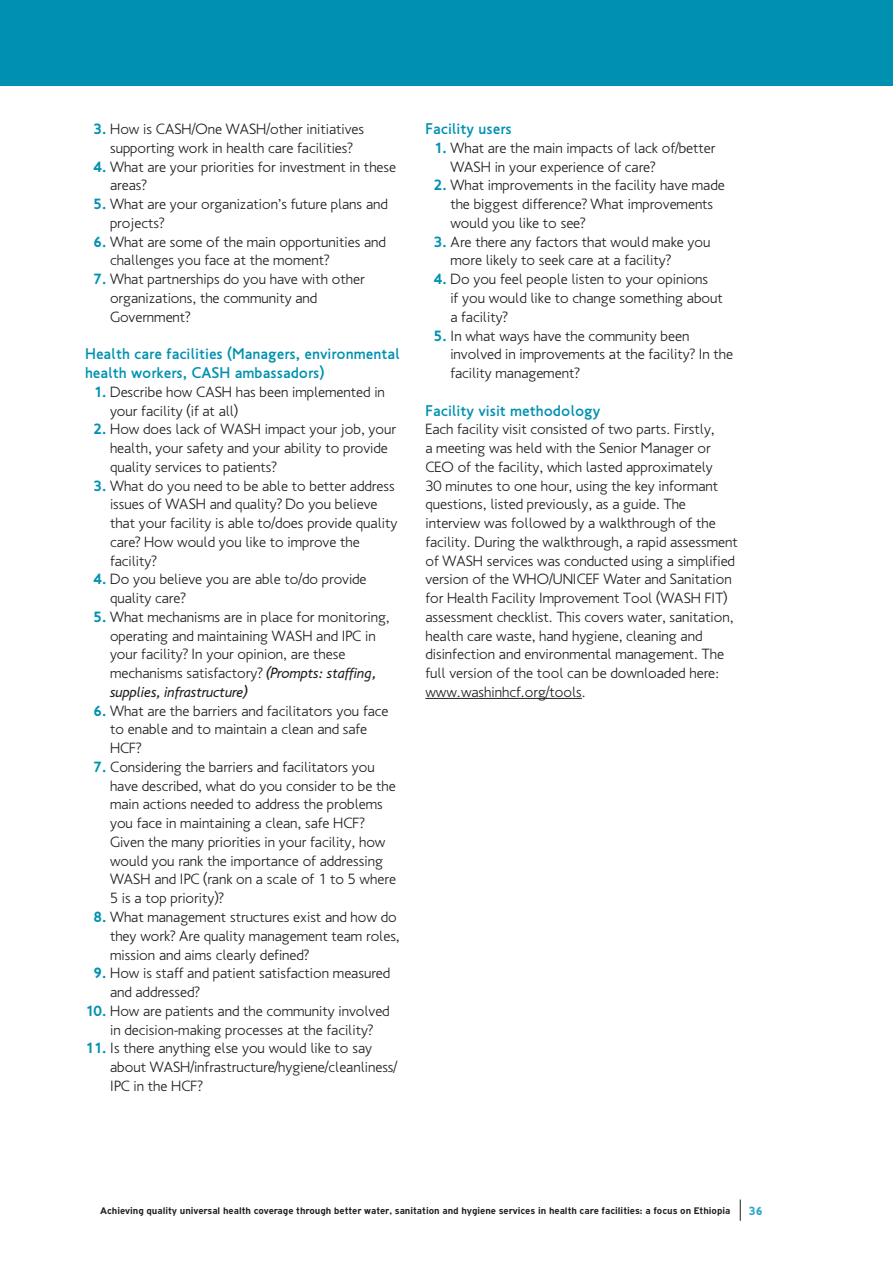
<style>
.page{position:relative;width:893px;height:1262px;background:#fff}
.page>*{position:absolute;margin:0;border:0;box-sizing:border-box;transform-origin:0 0}
.t1{font:500 15.75px/18.8px "PF Transport";color:#0091b0}
.t2{font:300 15px/18.8px "PF Transport";color:#231f20}
.t3{font:900 12px "PF Transport";color:#31a9c8}
.t4{font:700 10.2px "PF Highway Gothic";color:#231f20}
.s1{font-weight:700;color:#0091b0}
.s2{font-weight:400;font-style:italic}
</style>
<div class="page">
<hr style="left:425px;top:698px;width:157px;height:1px;background:#231f20">
<svg style="left:739px;top:1199px;width:1px;height:21px"></svg>
<div style="left:0;top:0;width:892px;height:85px;background:#0091b0"></div>
<p class="t2" style="left:94px;top:121px;width:272px;text-align:center"><span class="s1">3.</span> How is CASH/One WASH/other initiatives supporting work in health care facilities?</p>
<p class="t2" style="left:110px;top:159px;width:287px;text-indent:-16px"><span class="s1">4.</span> What are your priorities for investment in these areas?</p>
<p class="t2" style="left:110px;top:196px;width:279px;text-indent:-16px"><span class="s1">5.</span> What are your organization’s future plans and projects?</p>
<p class="t2" style="left:110px;top:234px;width:277px;text-indent:-16px"><span class="s1">6.</span> What are some of the main opportunities and challenges you face at the moment?</p>
<p class="t2" style="left:110px;top:271px;width:256px;text-indent:-16px"><span class="s1">7.</span> What partnerships do you have with other organizations, the community and<br>Government?</p>
<p class="t1" style="left:85px;top:346px;width:316px">Health care facilities (Managers, environmental health workers, CASH ambassadors)</p>
<p class="t2" style="left:110px;top:384px;width:276px;text-indent:-16px"><span class="s1">1.</span> Describe how CASH has been implemented in your facility (if at all)</p>
<p class="t2" style="left:110px;top:421px;width:287px;text-indent:-16px"><span class="s1">2.</span> How does lack of WASH impact your job, your health, your safety and your ability to provide quality services to patients?</p>
<p class="t2" style="left:110px;top:478px;width:289px;text-indent:-16px"><span class="s1">3.</span> What do you need to be able to better address issues of WASH and quality? Do you believe that your facility is able to/does provide quality care? How would you like to improve the facility?</p>
<p class="t2" style="left:110px;top:571px;width:258px;text-indent:-16px"><span class="s1">4.</span> Do you believe you are able to/do provide quality care?</p>
<p class="t2" style="left:110px;top:609px;width:281px;text-indent:-16px"><span class="s1">5.</span> What mechanisms are in place for monitoring, operating and maintaining WASH and IPC in your facility? In your opinion, are these mechanisms satisfactory? <span class="s2">(Prompts: staffing, supplies, infrastructure)</span></p>
<p class="t2" style="left:110px;top:703px;width:280px;text-indent:-16px"><span class="s1">6.</span> What are the barriers and facilitators you face to enable and to maintain a clean and safe<br>HCF?</p>
<p class="t2" style="left:110px;top:759px;width:287px;text-indent:-16px"><span class="s1">7.</span> Considering the barriers and facilitators you have described, what do you consider to be the main actions needed to address the problems you face in maintaining a clean, safe HCF?<br>Given the many priorities in your facility, how would you rank the importance of addressing WASH and IPC (rank on a scale of 1 to 5 where 5 is a top priority)?</p>
<p class="t2" style="left:110px;top:909px;width:291px;text-indent:-16px"><span class="s1">8.</span> What management structures exist and how do they work? Are quality management team roles, mission and aims clearly defined?</p>
<p class="t2" style="left:110px;top:965px;width:282px;text-indent:-16px"><span class="s1">9.</span> How is staff and patient satisfaction measured and addressed?</p>
<p class="t2" style="left:85px;top:1003px;width:306px;text-align:center"><span class="s1">10.</span> How are patients and the community involved in decision-making processes at the facility?</p>
<p class="t2" style="left:110px;top:1040px;width:288px;text-indent:-25px"><span class="s1">11.</span> Is there anything else you would like to say about WASH/infrastructure/hygiene/cleanliness/<br>IPC in the HCF?</p>
<p class="t1" style="left:425px;top:121px;width:88px">Facility users</p>
<p class="t2" style="left:450px;top:140px;width:266px;text-indent:-16px"><span class="s1">1.</span> What are the main impacts of lack of/better<br>WASH in your experience of care?</p>
<p class="t2" style="left:450px;top:178px;width:276px;text-indent:-16px"><span class="s1">2.</span> What improvements in the facility have made the biggest difference? What improvements would you like to see?</p>
<p class="t2" style="left:450px;top:234px;width:261px;text-indent:-16px"><span class="s1">3.</span> Are there any factors that would make you more likely to seek care at a facility?</p>
<p class="t2" style="left:450px;top:271px;width:274px;text-indent:-16px"><span class="s1">4.</span> Do you feel people listen to your opinions<br>if you would like to change something about a facility?</p>
<p class="t2" style="left:450px;top:328px;width:284px;text-indent:-16px"><span class="s1">5.</span> In what ways have the community been involved in improvements at the facility? In the facility management?</p>
<p class="t1" style="left:425px;top:402px;width:176px">Facility visit methodology</p>
<p class="t2" style="left:425px;top:421px;width:314px">Each facility visit consisted of two parts. Firstly,<br>a meeting was held with the Senior Manager or CEO of the facility, which lasted approximately<br>30 minutes to one hour, using the key informant questions, listed previously, as a guide. The interview was followed by a walkthrough of the facility. During the walkthrough, a rapid assessment of WASH services was conducted using a simplified version of the WHO/UNICEF Water and Sanitation for Health Facility Improvement Tool (WASH FIT) assessment checklist. This covers water, sanitation, health care waste, hand hygiene, cleaning and disinfection and environmental management. The full version of the tool can be downloaded here: www.washinhcf.org/tools.</p>
<p class="t4" style="left:100px;top:1206px;width:631px">Achieving quality universal health coverage through better water, sanitation and hygiene services in health care facilities: a focus on Ethiopia</p>
<p class="t3" style="left:748px;top:1206px;width:15px">36</p>
</div>
